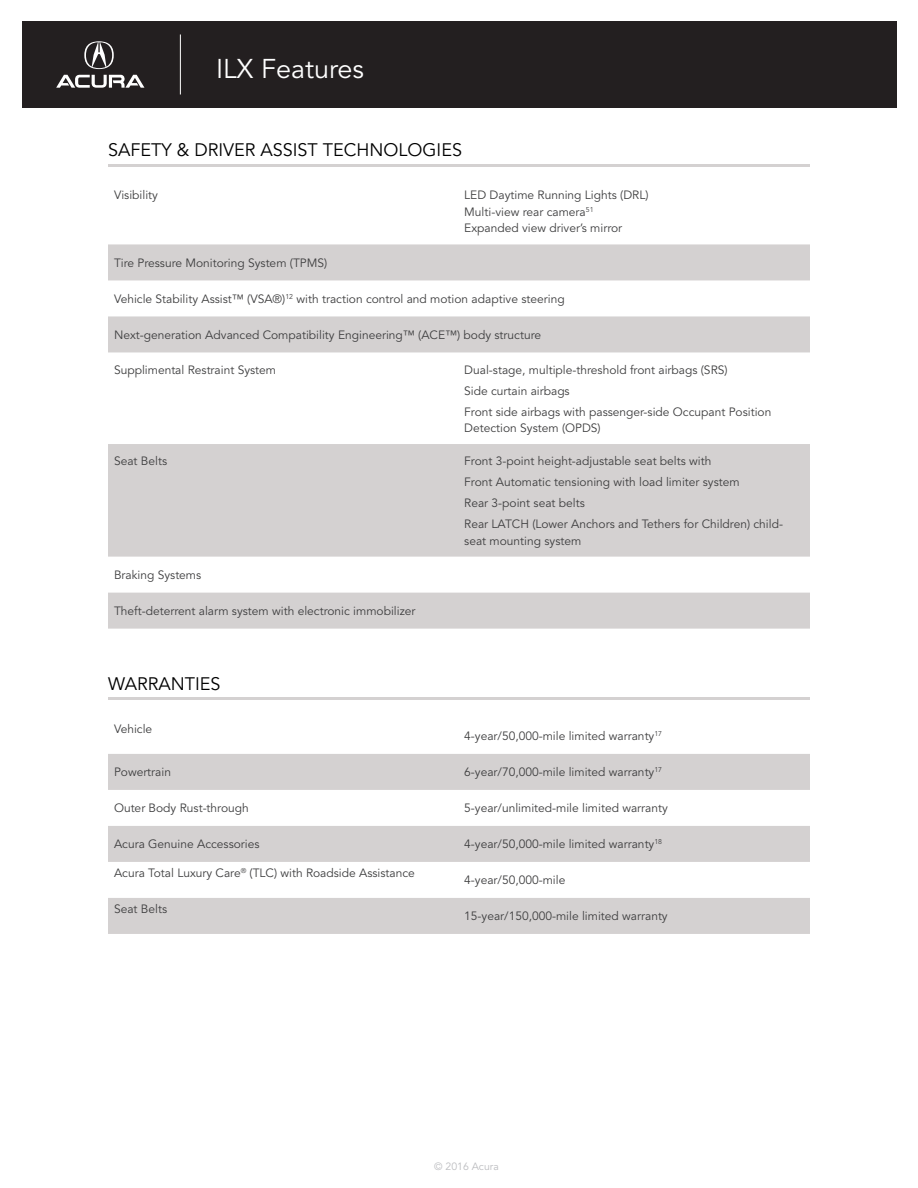
<style>
.page{position:relative;width:918px;height:1188px;background:#fff}
.page>*{position:absolute;margin:0;border:0;box-sizing:border-box;transform-origin:0 0}
.t1{font:27px "Avenir LT Pro";color:#fff}
.t2{font:18px "Avenir LT Pro";color:#000001}
.t3{font:12px/21px "Avenir LT Pro";color:#3e3e3f}
.t4{font:10.5px "Avenir LT Pro";color:#bcbdc0}
</style>
<div class="page">
<div style="left:22px;top:21px;width:874px;height:87px;background:#231f20"></div>
<hr style="left:180px;top:34px;width:1px;height:60px;background:#fff">
<svg style="left:84px;top:41px;width:30px;height:28px"></svg>
<svg style="left:56px;top:75px;width:88px;height:13px"></svg>
<hr style="left:108px;top:164px;width:702px;height:3px;background:#d4d1d1">
<hr style="left:108px;top:697px;width:702px;height:3px;background:#d4d1d1">
<svg style="left:108px;top:244px;width:702px;height:385px;fill:#d4d1d1"></svg>
<svg style="left:108px;top:754px;width:702px;height:180px;fill:#d4d1d1"></svg>
<h1 class="t1" style="left:216px;top:53px;width:150px">ILX Features</h1>
<h2 class="t2" style="left:108px;top:139px;width:356px">SAFETY &amp; DRIVER ASSIST TECHNOLOGIES</h2>
<p class="t3" style="left:114px;top:185px;width:46px">Visibility</p>
<p class="t3" style="left:464px;top:187px;width:186px;line-height:16.5px">LED Daytime Running Lights (DRL)<br>Multi-view rear camera<sup>51<br></sup>Expanded view driver’s mirror</p>
<p class="t3" style="left:114px;top:253px;width:215px">Tire Pressure Monitoring System (TPMS)</p>
<p class="t3" style="left:114px;top:289px;width:452px">Vehicle Stability Assist™ (VSA®)<sup>12</sup> with traction control and motion adaptive steering</p>
<p class="t3" style="left:114px;top:325px;width:429px">Next-generation Advanced Compatibility Engineering™ (ACE™) body structure</p>
<p class="t3" style="left:114px;top:359px;width:164px">Supplimental Restraint System</p>
<p class="t3" style="left:464px;top:359px;width:309px">Dual-stage, multiple-threshold front airbags (SRS)<br>Side curtain airbags<br>Front side airbags with passenger-side Occupant Position</p>
<p class="t3" style="left:464px;top:418px;width:138px">Detection System (OPDS)</p>
<p class="t3" style="left:114px;top:451px;width:55px">Seat Belts</p>
<p class="t3" style="left:464px;top:451px;width:320px">Front 3-point height-adjustable seat belts with<br>Front Automatic tensioning with load limiter system<br>Rear 3-point seat belts<br>Rear LATCH (Lower Anchors and Tethers for Children) child-</p>
<p class="t3" style="left:464px;top:530px;width:119px">seat mounting system</p>
<p class="t3" style="left:114px;top:565px;width:89px">Braking Systems</p>
<p class="t3" style="left:114px;top:601px;width:303px">Theft-deterrent alarm system with electronic immobilizer</p>
<h2 class="t2" style="left:108px;top:673px;width:114px">WARRANTIES</h2>
<p class="t3" style="left:114px;top:719px;width:40px">Vehicle</p>
<p class="t3" style="left:464px;top:726px;width:199px">4-year/50,000-mile limited warranty<sup>17</sup></p>
<p class="t3" style="left:114px;top:762px;width:59px">Powertrain</p>
<p class="t3" style="left:464px;top:762px;width:199px">6-year/70,000-mile limited warranty<sup>17</sup></p>
<p class="t3" style="left:114px;top:798px;width:136px">Outer Body Rust-through</p>
<p class="t3" style="left:464px;top:798px;width:205px">5-year/unlimited-mile limited warranty</p>
<p class="t3" style="left:114px;top:834px;width:147px">Acura Genuine Accessories</p>
<p class="t3" style="left:464px;top:834px;width:199px">4-year/50,000-mile limited warranty<sup>18</sup></p>
<p class="t3" style="left:114px;top:863px;width:302px">Acura Total Luxury Care<sup>®</sup> (TLC) with Roadside Assistance</p>
<p class="t3" style="left:464px;top:870px;width:103px">4-year/50,000-mile</p>
<p class="t3" style="left:114px;top:899px;width:55px">Seat Belts</p>
<p class="t3" style="left:464px;top:906px;width:205px">15-year/150,000-mile limited warranty</p>
<p class="t4" style="left:434px;top:1160px;width:66px">© 2016 Acura</p>
</div>
